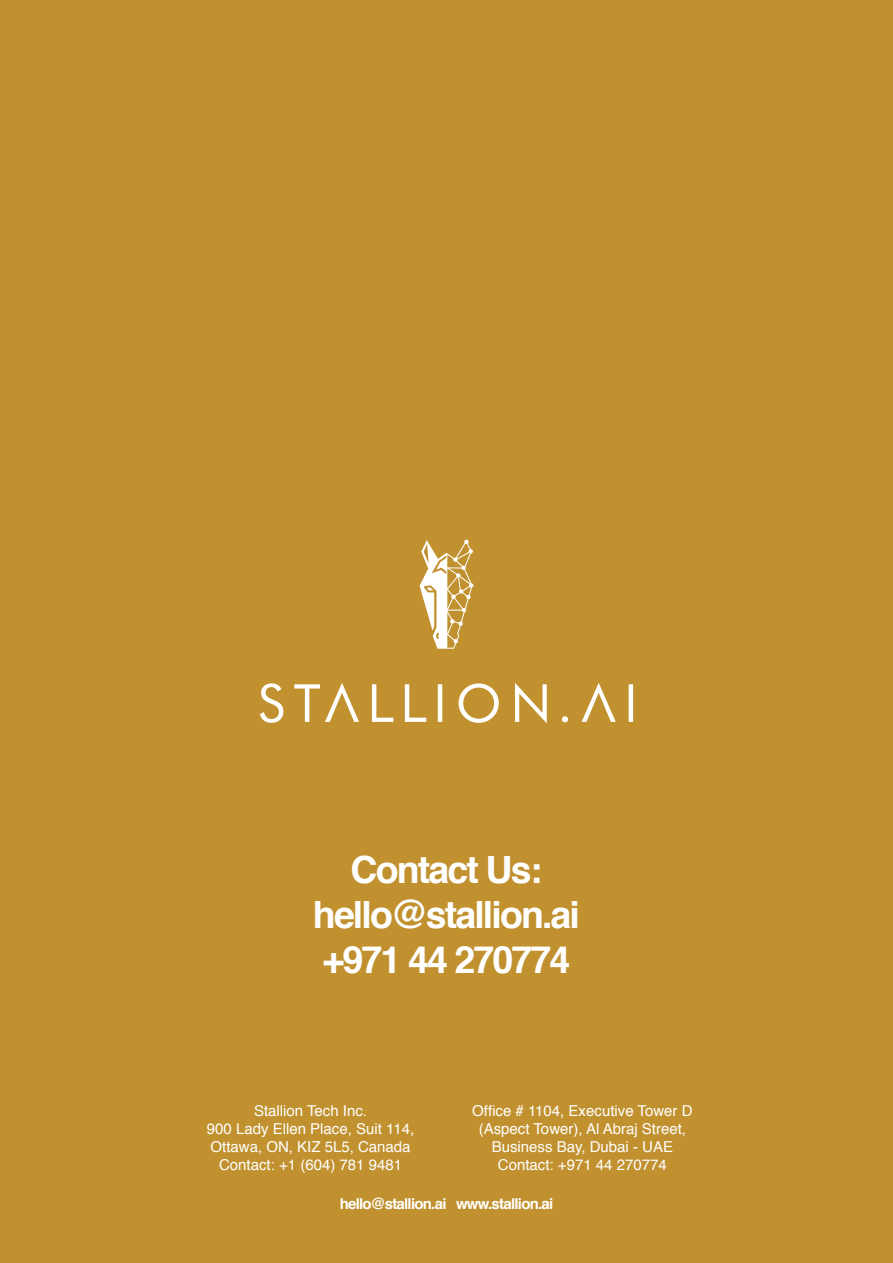
<style>
.page{position:relative;width:893px;height:1263px;background:#c1912f}
.page>*{position:absolute;margin:0;border:0;box-sizing:border-box;transform-origin:0 0}
.t1{font:700 37.5px/45px "Helvetica";letter-spacing:-.05em;color:#fff;text-align:center}
.t2{font:15px/18px "Helvetica";color:#fff;text-align:center}
.t3{font:700 15px "Helvetica";letter-spacing:-.05em;color:#fff}
</style>
<div class="page">
<svg style="left:260px;top:540px;width:373px;height:183px"></svg>
<h1 class="t1" style="left:313px;top:848px;width:269px">Contact Us: hello@stallion.ai +971 44 270774</h1>
<p class="t2" style="left:207px;top:1102px;width:209px">Stallion Tech Inc.<br>900 Lady Ellen Place, Suit 114,<br>Ottawa, ON, KIZ 5L5, Canada<br>Contact: +1 (604) 781 9481</p>
<p class="t2" style="left:472px;top:1102px;width:222px">Office # 1104, Executive Tower D (Aspect Tower), Al Abraj Street,<br>Business Bay, Dubai - UAE<br>Contact: +971 44 270774</p>
<p class="t3" style="left:340px;top:1191px;width:215px">hello@stallion.ai www.stallion.ai</p>
</div>
